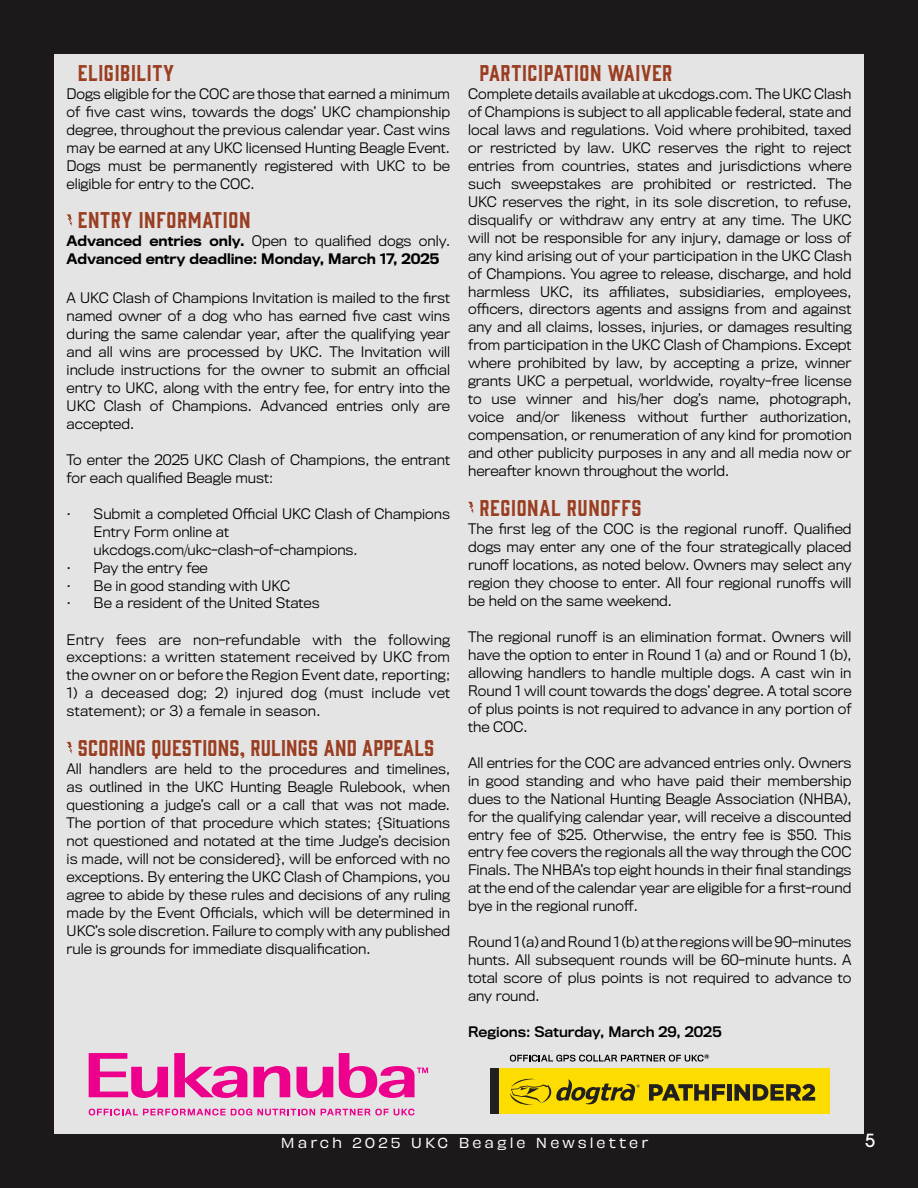
<style>
.page{position:relative;width:918px;height:1188px;background:#1d1819}
.page>*{position:absolute;margin:0;border:0;box-sizing:border-box;transform-origin:0 0}
.t1{font:21px "Gin";letter-spacing:.03em;color:#9a3e22}
.t2{font:21px "Gin";letter-spacing:.01em;color:#9a3e22}
.t3{font:500 18px "ITC Avant Garde Pro";color:#fff}
.t4{font:300 13.5px/18px "Titling Gothic FB Normal";color:#000;text-align:justify}
.t5{font:300 13.5px/18px "Titling Gothic FB Normal";letter-spacing:.02em;color:#000}
.t6{font:500 13.5px "Titling Gothic FB";color:#000}
.t7{font:13.5px "Titling Gothic FB Standard";color:#000}
.t8{font:13.5px "Obviously";letter-spacing:.225em;color:#fff}
.s1{font-family:"Titling Gothic FB";font-weight:500}
</style>
<div class="page">
<div style="left:54px;top:54px;width:810px;height:1080px;background:#e5e4e4"></div>
<svg style="left:67px;top:214px;width:5px;height:12px"></svg>
<svg style="left:67px;top:742px;width:5px;height:12px"></svg>
<svg style="left:468px;top:502px;width:6px;height:12px"></svg>
<svg style="left:89px;top:1053px;width:339px;height:45px"></svg>
<svg style="left:89px;top:1109px;width:226px;height:6px"></svg>
<svg style="left:321px;top:1109px;width:94px;height:6px"></svg>
<div style="left:490px;top:1069px;width:340px;height:45px;background:#fddd00"></div>
<div style="left:490px;top:1069px;width:8px;height:45px;background:#221f20"></div>
<svg style="left:510px;top:1078px;width:130px;height:27px"></svg>
<svg style="left:649px;top:1084px;width:76px;height:17px"></svg>
<div style="left:727px;top:1084px;width:5px;height:17px;background:#221f20"></div>
<svg style="left:734px;top:1084px;width:81px;height:17px"></svg>
<svg style="left:510px;top:1054px;width:199px;height:8px"></svg>
<h1 class="t1" style="left:78px;top:58px;width:98px">ELIGIBILITY</h1>
<p class="t4" style="left:67px;top:85px;width:385px">Dogs eligible for the COC are those that earned a minimum of five cast wins, towards the dogs’ UKC championship degree, throughout the previous calendar year. Cast wins may be earned at any UKC licensed Hunting Beagle Event.<br>Dogs must be permanently registered with UKC to be eligible for entry to the COC.</p>
<h1 class="t1" style="left:78px;top:205px;width:174px">ENTRY INFORMATION</h1>
<p class="t4" style="left:67px;top:232px;width:385px"><span class="s1">Advanced entries only.</span> Open to qualified dogs only.</p>
<p class="t6" style="left:67px;top:250px;width:374px">Advanced entry deadline: Monday, March 17, 2025</p>
<p class="t4" style="left:67px;top:289px;width:385px">A UKC Clash of Champions Invitation is mailed to the first named owner of a dog who has earned five cast wins during the same calendar year, after the qualifying year and all wins are processed by UKC. The Invitation will include instructions for the owner to submit an official entry to UKC, along with the entry fee, for entry into the UKC Clash of Champions. Advanced entries only are accepted.</p>
<p class="t4" style="left:67px;top:451px;width:385px">To enter the 2025 UKC Clash of Champions, the entrant for each qualified Beagle must:</p>
<p class="t4" style="left:94px;top:505px;width:358px;text-align:left;text-indent:-27px">• Submit a completed Official UKC Clash of Champions<br>Entry Form online at ukcdogs.com/ukc-clash-of-champions.</p>
<p class="t4" style="left:67px;top:559px;width:143px">• Pay the entry fee</p>
<p class="t4" style="left:67px;top:577px;width:225px">• Be in good standing with UKC</p>
<p class="t4" style="left:67px;top:595px;width:255px">• Be a resident of the United States</p>
<p class="t4" style="left:67px;top:631px;width:385px">Entry fees are non-refundable with the following exceptions: a written statement received by UKC from the owner on or before the Region Event date, reporting;</p>
<p class="t5" style="left:67px;top:685px;width:385px">1) a deceased dog; 2) injured dog (must include vet statement); or 3) a female in season.</p>
<h1 class="t2" style="left:78px;top:733px;width:358px">SCORING QUESTIONS, RULINGS AND APPEALS</h1>
<p class="t4" style="left:67px;top:760px;width:385px">All handlers are held to the procedures and timelines, as outlined in the UKC Hunting Beagle Rulebook, when questioning a judge’s call or a call that was not made.<br>The portion of that procedure which states; {Situations not questioned and notated at the time Judge’s decision is made, will not be considered}, will be enforced with no exceptions. By entering the UKC Clash of Champions, you agree to abide by these rules and decisions of any ruling made by the Event Officials, which will be determined in UKC’s sole discretion. Failure to comply with any published rule is grounds for immediate disqualification.</p>
<h1 class="t1" style="left:479px;top:58px;width:194px">PARTICIPATION WAIVER</h1>
<p class="t4" style="left:468px;top:85px;width:385px">Complete details available at ukcdogs.com. The UKC Clash of Champions is subject to all applicable federal, state and local laws and regulations. Void where prohibited, taxed or restricted by law. UKC reserves the right to reject entries from countries, states and jurisdictions where such sweepstakes are prohibited or restricted. The UKC reserves the right, in its sole discretion, to refuse, disqualify or withdraw any entry at any time. The UKC will not be responsible for any injury, damage or loss of any kind arising out of your participation in the UKC Clash of Champions. You agree to release, discharge, and hold harmless UKC, its affiliates, subsidiaries, employees, officers, directors agents and assigns from and against any and all claims, losses, injuries, or damages resulting from participation in the UKC Clash of Champions. Except where prohibited by law, by accepting a prize, winner grants UKC a perpetual, worldwide, royalty-free license to use winner and his/her dog’s name, photograph, voice and/or likeness without further authorization, compensation, or renumeration of any kind for promotion and other publicity purposes in any and all media now or hereafter known throughout the world.</p>
<h1 class="t1" style="left:479px;top:493px;width:164px">REGIONAL RUNOFFS</h1>
<p class="t4" style="left:468px;top:520px;width:385px">The first leg of the COC is the regional runoff. Qualified dogs may enter any one of the four strategically placed runoff locations, as noted below. Owners may select any region they choose to enter. All four regional runoffs will be held on the same weekend.</p>
<p class="t4" style="left:468px;top:628px;width:385px">The regional runoff is an elimination format. Owners will have the option to enter in Round 1 (a) and or Round 1 (b), allowing handlers to handle multiple dogs. A cast win in Round 1 will count towards the dogs’ degree. A total score of plus points is not required to advance in any portion of the COC.</p>
<p class="t4" style="left:468px;top:754px;width:385px">All entries for the COC are advanced entries only. Owners in good standing and who have paid their membership dues to the National Hunting Beagle Association (NHBA), for the qualifying calendar year, will receive a discounted entry fee of $25. Otherwise, the entry fee is $50. This entry fee covers the regionals all the way through the COC Finals. The NHBA’s top eight hounds in their final standings at the end of the calendar year are eligible for a first-round bye in the regional runoff.</p>
<p class="t4" style="left:468px;top:934px;width:385px">Round 1 (a) and Round 1 (b) at the regions will be 90-minutes hunts. All subsequent rounds will be 60-minute hunts. A total score of plus points is not required to advance to any round.</p>
<p class="t7" style="left:468px;top:1024px;width:255px">Regions: Saturday, March 29, 2025</p>
<p class="t8" style="left:281px;top:1133px;width:369px">March 2025 UKC Beagle Newsletter</p>
<h2 class="t3" style="left:865px;top:1129px;width:11px">5</h2>
</div>
